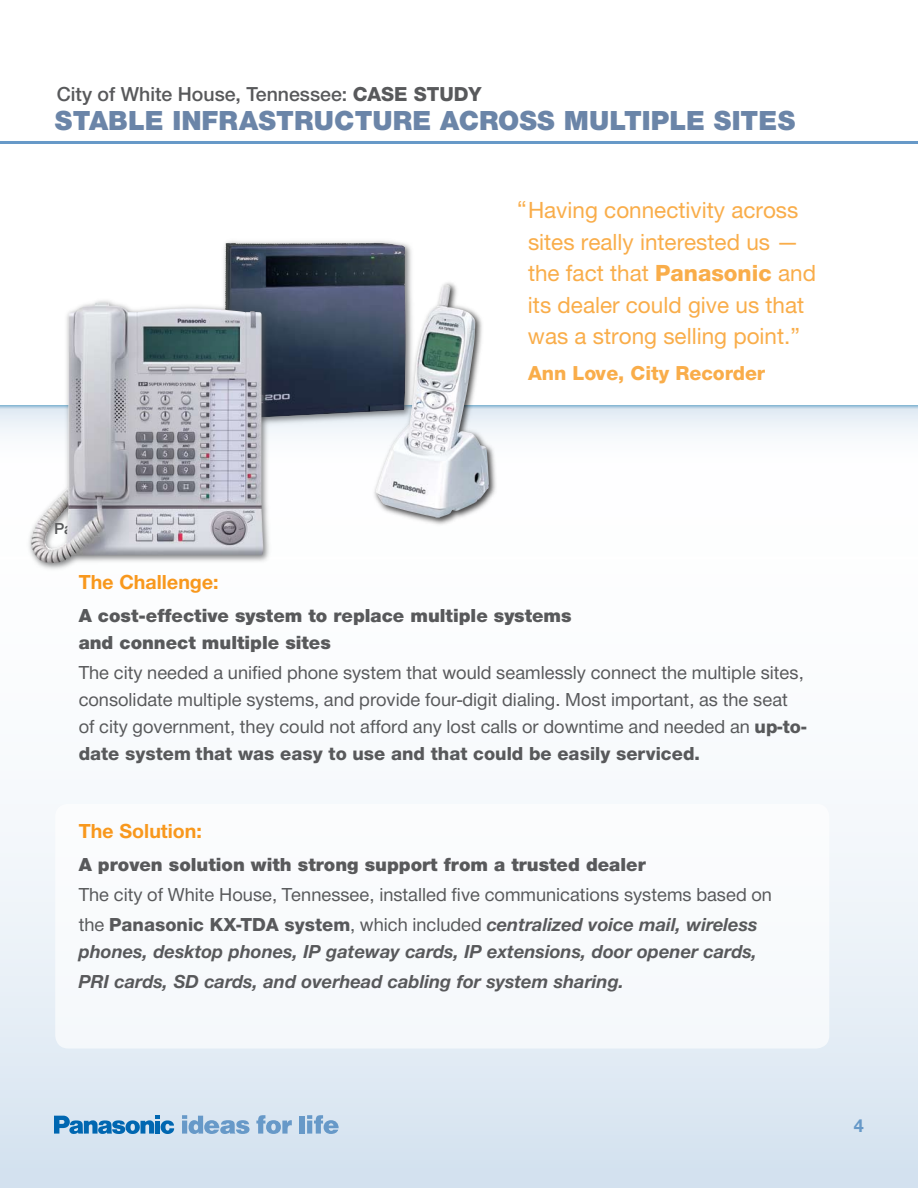
<style>
.page{position:relative;width:918px;height:1188px;background:#fff}
.page>*{position:absolute;margin:0;border:0;box-sizing:border-box;transform-origin:0 0}
.t1{font:28.5px "Helvetica Neue H95";color:#6b85a8}
.t2{font:22.5px/31.5px "Helvetica Neue";color:#f9ad4a}
.t3{font:21px "Helvetica Neue H75";color:#f8981d}
.t4{font:19.5px/27px "Helvetica Neue H55";color:#58595b}
.t5{font:19.5px/27px "Helvetica Neue H76";color:#58595b}
.t6{font:19.5px/27px "Helvetica Neue H95";color:#58595b}
.t7{font:19.5px "Helvetica Neue H85";color:#58595b}
.t8{font:500 19.5px "Helvetica Neue";color:#58595b}
.t9{font:800 19.5px "Helvetica Neue";color:#f9ad4a}
.s1{font-weight:800}
.s2{font-family:"Helvetica Neue H85"}
.s3{font-family:"Helvetica Neue H55"}
</style>
<div class="page">
<div style="left:0;top:144px;width:918px;height:1044px;background:linear-gradient(to bottom,#fff,#e1ebf4)"></div>
<div style="left:0;top:405px;width:918px;height:90px;background:#fdfefe"></div>
<div style="left:55px;top:804px;width:774px;height:244px;background:#f8fafc;border-radius:13px"></div>
<hr style="left:0;top:141px;width:918px;height:3px;background:#6799c8">
<hr style="left:0;top:556px;width:918px;height:4px;background:#fff">
<svg style="left:0;top:405px;width:918px;height:18px;background:#d9e6f0"></svg>
<div style="left:220px;top:238px;width:195px;height:190px;background:#58595b;opacity:.75"></div>
<img style="left:225px;top:243px;width:1px;height:55px">
<div style="left:371px;top:280px;width:127px;height:247px;background:#000;opacity:.75"></div>
<img style="left:376px;top:285px;width:113px;height:233px">
<div style="left:26px;top:298px;width:247px;height:275px;background:#58595b;opacity:.75"></div>
<img style="left:30px;top:303px;width:233px;height:261px">
<svg style="left:182px;top:1115px;width:68px;height:19px"></svg>
<svg style="left:256px;top:1115px;width:36px;height:19px"></svg>
<div style="left:300px;top:1116px;width:5px;height:18px;background:#6799c8"></div>
<svg style="left:307px;top:1115px;width:32px;height:19px"></svg>
<svg style="left:54px;top:1116px;width:120px;height:18px;background:#619fcd"></svg>
<svg style="left:854px;top:1120px;width:10px;height:12px"></svg>
<p class="t8" style="left:57px;top:82px;width:426px">City of White House, Tennessee: <span class="s1">CASE STUDY</span></p>
<h1 class="t1" style="left:55px;top:101px;width:742px">STABLE INFRASTRUCTURE ACROSS MULTIPLE SITES</h1>
<p class="t2" style="left:528px;top:194px;width:290px;text-indent:-11px">“Having connectivity across sites really interested us- — the fact that <span class="s1">Panasonic</span> and its dealer could give us that was a strong selling point.”</p>
<p class="t9" style="left:528px;top:362px;width:239px">Ann Love, City Recorder</p>
<p class="t3" style="left:79px;top:568px;width:142px">The Challenge:</p>
<p class="t6" style="left:79px;top:604px;width:495px">A cost-effective system to replace multiple systems and connect multiple sites</p>
<p class="t4" style="left:79px;top:661px;width:729px">The city needed a unified phone system that would seamlessly connect the multiple sites, consolidate multiple systems, and provide four-digit dialing. Most important, as the seat of city government, they could not afford any lost calls or downtime and needed an <span class="s2">up-to-</span></p>
<p class="t7" style="left:79px;top:741px;width:623px">date system that was easy to use and that could be easily serviced.</p>
<p class="t3" style="left:79px;top:817px;width:125px">The Solution:</p>
<p class="t6" style="left:79px;top:853px;width:569px">A proven solution with strong support from a trusted dealer</p>
<p class="t4" style="left:79px;top:883px;width:695px">The city of White House, Tennessee, installed five communications systems based on</p>
<p class="t5" style="left:79px;top:913px;width:681px"><span class="s3">the</span> <span class="s2">Panasonic KX-TDA system</span><span class="s3">, which included</span> centralized voice mail, wireless phones, desktop phones, IP gateway cards, IP extensions, door opener cards,</p>
<p class="t5" style="left:79px;top:970px;width:547px">PRI cards, SD cards, and overhead cabling for system sharing.</p>
</div>
